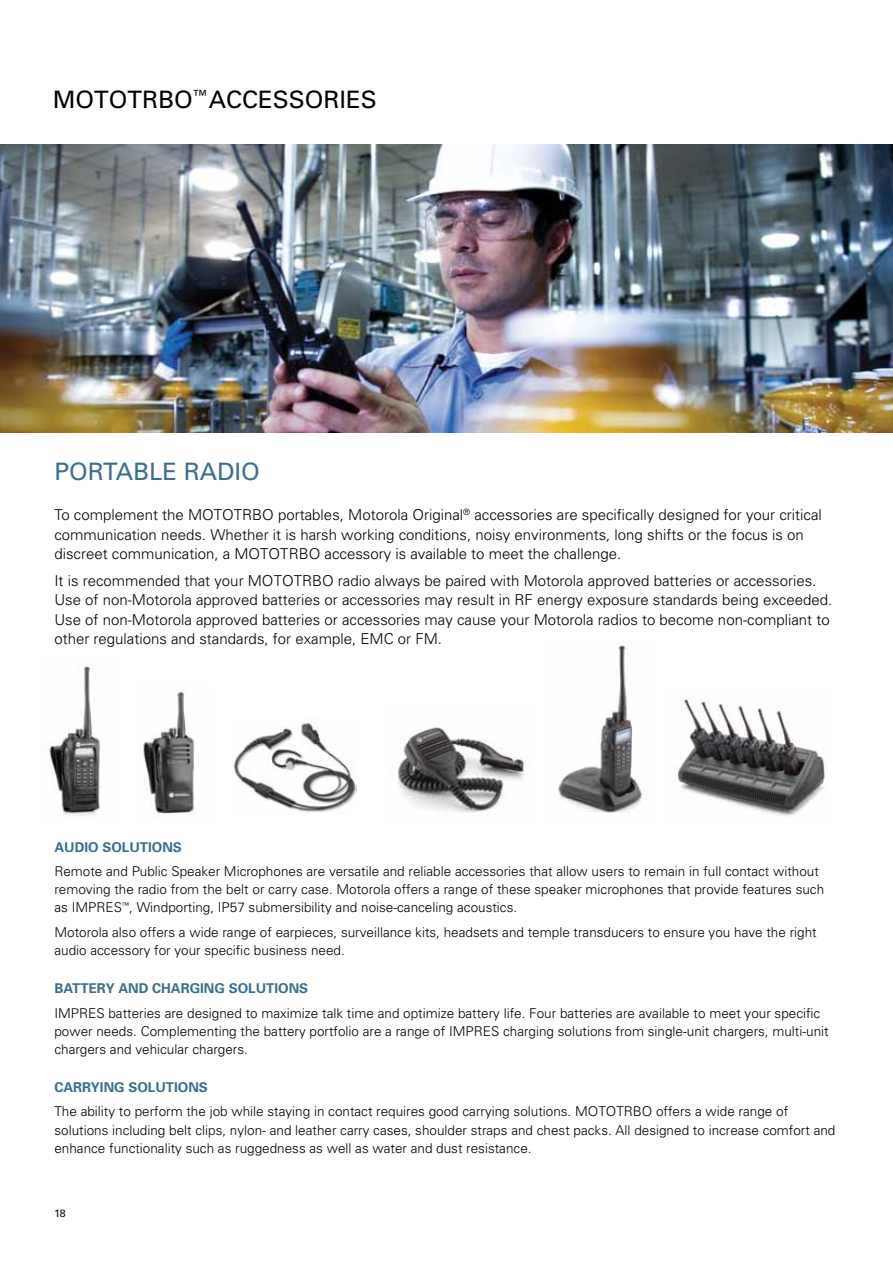
<style>
.page{position:relative;width:893px;height:1263px;background:#fff}
.page>*{position:absolute;margin:0;border:0;box-sizing:border-box;transform-origin:0 0}
.t1{font:24px "Univers";color:#000}
.t2{font:24px "Univers";letter-spacing:.165em;color:#3b6e8f}
.t3{font:300 15px/19.5px "Univers";color:#000}
.t4{font:300 13.5px/18px "Univers";color:#000}
.t5{font:700 13.5px "Univers";color:#3b6e8f}
.t6{font:10.5px "Univers";color:#000}
</style>
<div class="page">
<img style="left:677px;top:699px;width:148px;height:117px">
<img style="left:558px;top:645px;width:90px;height:168px">
<img style="left:0;top:144px;width:893px;height:288px">
<img style="left:42px;top:666px;width:60px;height:150px">
<img style="left:393px;top:727px;width:134px;height:86px">
<img style="left:234px;top:722px;width:122px;height:91px">
<img style="left:143px;top:690px;width:52px;height:129px">
<h1 class="t1" style="left:53px;top:84px;width:325px">MOTOTRBO<sup>™</sup> ACCESSORIES</h1>
<h1 class="t2" style="left:54px;top:457px;width:32px">PORT</h1>
<h1 class="t2" style="left:116px;top:457px;width:142px">ABLE RADIO</h1>
<p class="t3" style="left:54px;top:505px;width:769px">To complement the MOTOTRBO portables, Motorola Original<sup>®</sup> accessories are specifically designed for your critical communication needs. Whether it is harsh working conditions, noisy environments, long shifts or the focus is on discreet communication, a MOTOTRBO accessory is available to meet the challenge.</p>
<p class="t3" style="left:54px;top:570px;width:779px">It is recommended that your MOTOTRBO radio always be paired with Motorola approved batteries or accessories.<br>Use of non-Motorola approved batteries or accessories may result in RF energy exposure standards being exceeded.<br>Use of non-Motorola approved batteries or accessories may cause your Motorola radios to become non-compliant to other regulations and standards, for example, E MC or FM.</p>
<p class="t5" style="left:54px;top:838px;width:29px">AUDIO</p>
<p class="t5" style="left:102px;top:838px;width:79px">SOLUTIONS</p>
<p class="t4" style="left:54px;top:862px;width:771px">Remote and Public Speaker Microphones are versatile and reliable accessories that allow users to remain in full contact without removing the radio from the belt or carry case. Motorola offers a range of these speaker microphones that provide features such as I MPRES<sup>™</sup>, Windporting, I P57 submersibility and noise-canceling acoustics.</p>
<p class="t4" style="left:54px;top:923px;width:764px">Motorola also offers a wide range of earpieces, surveillance kits, headsets and temple transducers to ensure you have the right audio accessory for your specific business need.</p>
<p class="t5" style="left:54px;top:980px;width:19px">BATTER</p>
<p class="t5" style="left:106px;top:980px;width:75px">Y AND CHARGI</p>
<p class="t5" style="left:204px;top:980px;width:104px">NG SOLUTIONS</p>
<p class="t4" style="left:54px;top:1004px;width:776px">I MPRES batteries are designed to maximize talk time and optimize battery life. Four batteries are available to meet your specific power needs. Complementing the battery portfolio are a range of I MPRES charging solutions from single-unit chargers, multi-unit chargers and vehicular chargers.</p>
<p class="t5" style="left:54px;top:1079px;width:20px">CARR</p>
<p class="t5" style="left:91px;top:1079px;width:48px">YING SOL</p>
<p class="t5" style="left:155px;top:1079px;width:52px">UTIONS</p>
<p class="t4" style="left:54px;top:1101px;width:782px;line-height:19.5px">The ability to perform the job while staying in contact requires good carrying solutions. MOTOTRBO offers a wide range of solutions including belt clips, nylon- and leather carry cases, shoulder straps and chest packs. All designed to increase comfort and</p>
<p class="t4" style="left:54px;top:1139px;width:479px">enhance functionality such as ruggedness as well as water and dust resistance.</p>
<p class="t6" style="left:54px;top:1206px;width:13px">18</p>
</div>
